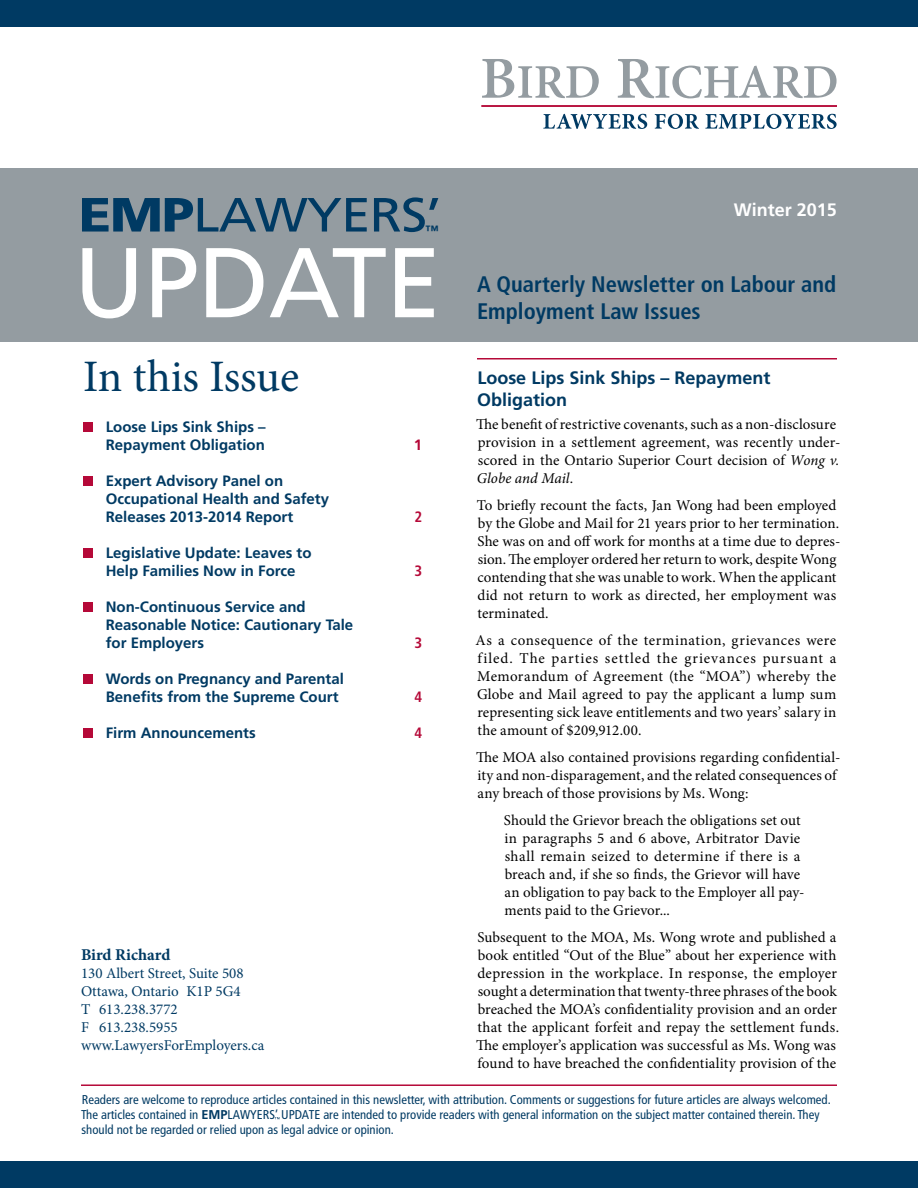
<style>
.page{position:relative;width:918px;height:1188px;background:#fff}
.page>*{position:absolute;margin:0;border:0;box-sizing:border-box;transform-origin:0 0}
.t1{font:99px "Frutiger";letter-spacing:-.01em;color:#fff}
.t2{font:48px "Frutiger";letter-spacing:-.015em;color:#003a63;scale:1.1 1}
.t3{font:45px "Minion Pro";letter-spacing:-.005em;color:#003a63}
.t4{font:700 condensed 22.5px "Frutiger";color:#003a63}
.t5{font:700 18px/22.5px "Frutiger";color:#003a63}
.t6{font:700 18px "Frutiger";color:#fff}
.t7{font:700 16.5px "Minion Pro";color:#003a63}
.t8{font:15px/18px "Minion Pro";color:#000}
.t9{font:700 15px/18px "Frutiger";color:#003a63}
.t10{font:15px/18px "Minion Pro";color:#003a63}
.t11{font:700 condensed 15px "Frutiger";color:#b50938}
.t12{font:700 15px "Frutiger";color:#b50938}
.t13{font:700 13.5px "Frutiger";color:#003a63}
.t14{font:condensed 12.75px/15px "Frutiger";color:#003a63}
.s1{font-weight:900}
.s2{font-style:italic}
.s3{font-weight:700;font-stretch:normal}
</style>
<div class="page">
<div style="left:0;top:169px;width:918px;height:173px;background:#949ca1"></div>
<hr style="left:81px;top:1084px;width:756px;height:2px;background:#b50938">
<hr style="left:477px;top:358px;width:360px;height:2px;background:#b50938">
<svg style="left:482px;top:59px;width:117px;height:39px"></svg>
<svg style="left:618px;top:59px;width:219px;height:39px"></svg>
<svg style="left:543px;top:114px;width:104px;height:15px"></svg>
<svg style="left:655px;top:114px;width:44px;height:15px"></svg>
<svg style="left:705px;top:114px;width:132px;height:15px"></svg>
<hr style="left:481px;top:105px;width:356px;height:2px;background:#b50938">
<div style="left:0;top:0;width:918px;height:27px;background:#003a63"></div>
<div style="left:0;top:1161px;width:918px;height:27px;background:#003a63"></div>
<div style="left:83px;top:422px;width:10px;height:10px;background:#b50938"></div>
<div style="left:83px;top:476px;width:10px;height:10px;background:#b50938"></div>
<div style="left:83px;top:548px;width:10px;height:10px;background:#b50938"></div>
<div style="left:83px;top:602px;width:10px;height:10px;background:#b50938"></div>
<div style="left:83px;top:674px;width:10px;height:10px;background:#b50938"></div>
<div style="left:83px;top:728px;width:10px;height:10px;background:#b50938"></div>
<h2 class="t2" style="left:79px;top:187px;width:331px"><span class="s1">EMP</span>LAWYERS’</h2>
<p class="t13" style="left:425px;top:223px;width:15px">™</p>
<h1 class="t1" style="left:74px;top:225px;width:369px">UPDATE</h1>
<h3 class="t3" style="left:83px;top:347px;width:218px">In this Issue</h3>
<p class="t9" style="left:106px;top:418px;width:162px">Loose Lips Sink Ships –<br>Repayment Obligation</p>
<p class="t9" style="left:106px;top:472px;width:225px">Expert Advisory Panel on<br>Occupational Health and Safety<br>Releases 2013-2014 Report</p>
<p class="t9" style="left:106px;top:544px;width:207px">Legislative Update: Leaves to<br>Help Families Now in Force</p>
<p class="t9" style="left:106px;top:598px;width:249px">Non-Continuous Service and<br>Reasonable Notice: Cautionary Tale for Employers</p>
<p class="t9" style="left:106px;top:670px;width:240px">Words on Pregnancy and Parental<br>Benefits from the Supreme Court</p>
<p class="t12" style="left:414px;top:436px;width:10px">1</p>
<p class="t11" style="left:414px;top:508px;width:9px">2</p>
<p class="t11" style="left:414px;top:562px;width:9px">3</p>
<p class="t11" style="left:414px;top:634px;width:9px">3</p>
<p class="t11" style="left:414px;top:688px;width:9px">4</p>
<p class="t9" style="left:106px;top:724px;width:151px">Firm Announcements</p>
<p class="t11" style="left:414px;top:724px;width:9px">4</p>
<p class="t7" style="left:81px;top:944px;width:91px">Bird Richard</p>
<p class="t10" style="left:81px;top:965px;width:185px">130 Albert Street, Suite 508<br>Ottawa, Ontario K1P 5G4<br>T 613.238.3772<br>F 613.238.5955 www.LawyersForEmployers.ca</p>
<p class="t6" style="left:734px;top:199px;width:105px">Winter 2015</p>
<h3 class="t4" style="left:477px;top:271px;width:361px">A Quarterly Newsletter on Labour and</h3>
<h3 class="t4" style="left:477px;top:298px;width:225px">Employment Law Issues</h3>
<p class="t5" style="left:477px;top:366px;width:295px">Loose Lips Sink Ships – Repayment<br>Obligation</p>
<p class="t8" style="left:476px;top:415px;width:366px">The benefit of restrictive covenants, such as a non-disclosure provision in a settlement agreement, was recently under&shy;scored in the Ontario Superior Court decision of <span class="s2">Wong v.<br>Globe and Mail</span>.</p>
<p class="t8" style="left:477px;top:496px;width:365px">To briefly recount the facts, Jan Wong had been employed by the Globe and Mail for 21 years prior to her termination.<br>She was on and off work for months at a time due to depres&shy;sion. The employer ordered her return to work, despite Wong contending that she was unable to work. When the applicant did not return to work as directed, her employment was terminated.</p>
<p class="t8" style="left:476px;top:631px;width:362px;text-align:justify">As a consequence of the termination, grievances were filed. The parties settled the grievances pursuant a Memorandum of Agreement (the “MOA”) whereby the Globe and Mail agreed to pay the applicant a lump sum representing sick leave entitlements and two years’ salary in the amount of $209,912.00.</p>
<p class="t8" style="left:476px;top:748px;width:366px">The MOA also contained provisions regarding confidential&shy;ity and non-disparagement, and the related consequences of any breach of those provisions by Ms. Wong:</p>
<p class="t8" style="left:504px;top:811px;width:302px">Should the Grievor breach the obligations set out in paragraphs 5 and 6 above, Arbitrator Davie shall remain seized to determine if there is a breach and, if she so finds, the Grievor will have an obligation to pay back to the Employer all pay&shy;ments paid to the Grievor...</p>
<p class="t8" style="left:476px;top:928px;width:364px">Subsequent to the MOA, Ms. Wong wrote and published a book entitled “Out of the Blue” about her experience with depression in the workplace. In response, the employer sought a determination that twenty-three phrases of the book breached the MOA’s confidentiality provision and an order that the applicant forfeit and repay the settlement funds.<br>The employer’s application was successful as Ms. Wong was found to have breached the confidentiality provision of the</p>
<p class="t14" style="left:81px;top:1092px;width:751px">Readers are welcome to reproduce articles contained in this newsletter, with attribution. Comments or suggestions for future articles are always welcomed.<br>The articles contained in <span class="s3">EMP</span>LAWYERS’ UPDATE are intended to provide readers with general information on the subject matter contained therein. They should not be regarded or relied upon as legal advice or opinion.</p>
</div>
